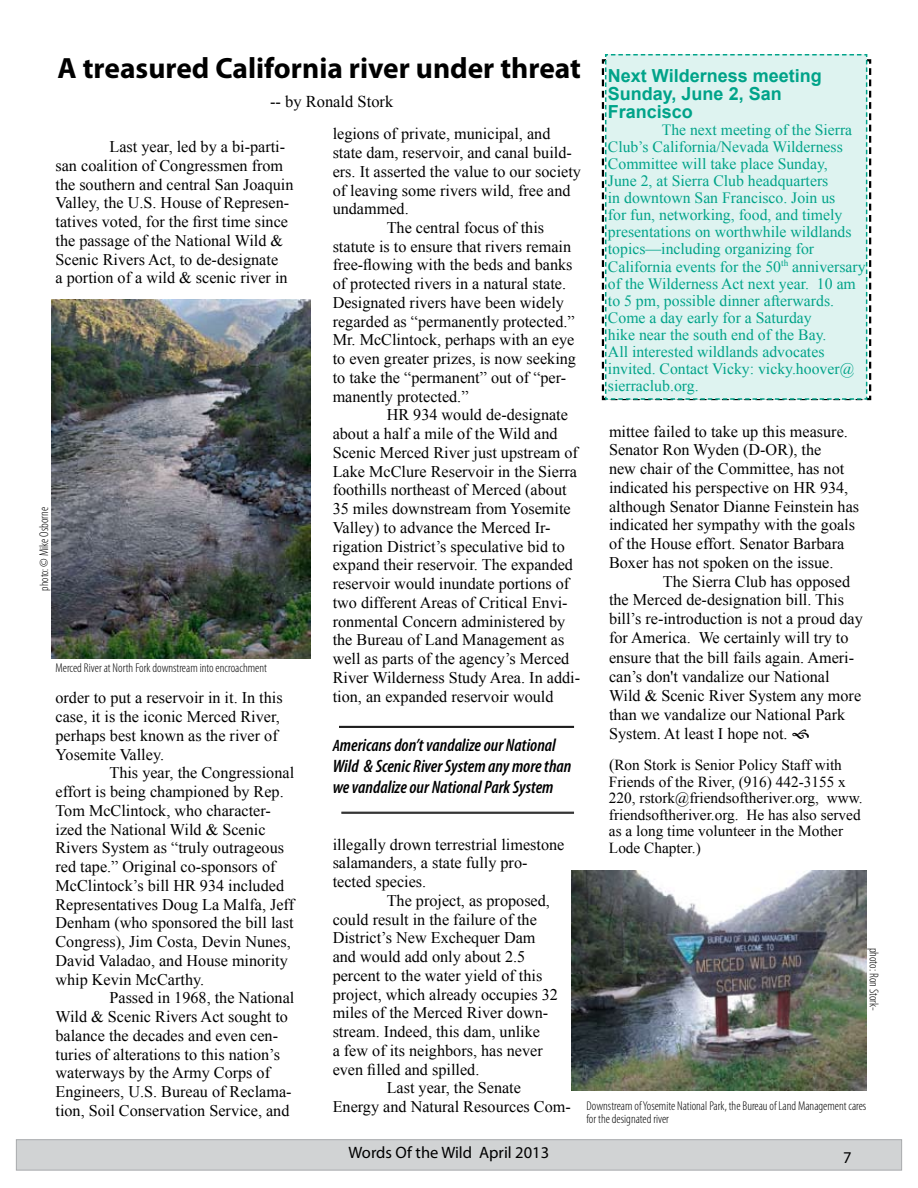
<style>
.page{position:relative;width:918px;height:1188px;background:#fff}
.page>*{position:absolute;margin:0;border:0;box-sizing:border-box;transform-origin:0 0}
.t1{font:700 29.4px "Myriad Pro";color:#000}
.t2{font:italic 600 condensed 18px/21px "Myriad Pro";color:#000}
.t3{font:700 18px/18px "Arial";color:#00a389}
.t4{font:16.5px "Myriad Pro";color:#000}
.t5{font:16.5px "Times New Roman";color:#000}
.t6{font:16.2px/18.8px "Times New Roman";color:#000}
.t7{font:15.75px/17.1px "Times New Roman";color:#00a389}
.t8{font:15.6px "Times New Roman";color:#00a389}
.t9{font:15.3px/16.5px "Times New Roman";color:#000}
.t10{font:300 condensed 12.75px/13.5px "Myriad Pro";color:#000}
.s1{font-size:15.6px}
.s2{font-size:16.5px}
.s3{font-size:16.2px}
.s4{font-size:12px}
</style>
<div class="page">
<div style="left:16px;top:1140px;width:886px;height:30px;background:#d1d3d4;border:1px solid #a8aaac"></div>
<svg style="left:604px;top:54px;width:264px;height:346px;background:#ddf1ee"></svg>
<img style="left:52px;top:300px;width:258px;height:359px">
<hr style="left:339px;top:726px;width:235px;height:1px;background:#000">
<hr style="left:339px;top:727px;width:235px;height:1px;background:#000">
<hr style="left:341px;top:812px;width:233px;height:1px;background:#000">
<hr style="left:341px;top:813px;width:233px;height:1px;background:#000">
<img style="left:571px;top:870px;width:296px;height:220px">
<h1 class="t1" style="left:58px;top:52px;width:525px">A treasured California river under threat</h1>
<p class="t3" style="left:608px;top:67px;width:215px">Next Wilderness meeting<br>Sunday, June 2, San<br>Francisco</p>
<p class="t8" style="left:662px;top:119px;width:192px">The next meeting of the Sierra</p>
<p class="t7" style="left:608px;top:138px;width:259px"><span class="s1">Club’s</span> California/Nevada Wilderness Committee will take place Sunday,<br>June 2, at Sierra Club headquarters<br>in downtown San Francisco. Join us<br>for fun, networking, food, and timely presentations on worthwhile wildlands topics—including organizing for California events for the 50<sup>th</sup> anniversary of the Wilderness Act next year. 10 am to 5 pm, possible dinner afterwards.<br>Come a day early for a Saturday<br>hike near the south end of the Bay.<br>All interested wildlands advocates invited. Contact Vicky: vicky.hoover@ sierraclub.org.</p>
<p class="t5" style="left:270px;top:90px;width:125px">-- by Ronald Stork</p>
<p class="t6" style="left:333px;top:124px;width:219px">legions of private, municipal, and</p>
<p class="t6" style="left:333px;top:143px;width:241px">state dam, reservoir, and canal build-</p>
<p class="t6" style="left:333px;top:162px;width:250px">ers. It asserted the value to our society</p>
<p class="t6" style="left:333px;top:180px;width:239px">of leaving some rivers wild, free and</p>
<p class="t6" style="left:333px;top:199px;width:78px">undammed.</p>
<p class="t6" style="left:387px;top:218px;width:159px">The central focus of this</p>
<p class="t6" style="left:333px;top:237px;width:240px">statute is to ensure that rivers remain</p>
<p class="t6" style="left:333px;top:255px;width:241px">free-flowing with the beds and banks</p>
<p class="t6" style="left:333px;top:274px;width:235px">of protected rivers in a natural state.</p>
<p class="t6" style="left:333px;top:293px;width:233px">Designated rivers have been widely</p>
<p class="t6" style="left:333px;top:312px;width:244px">regarded as “permanently protected.”</p>
<p class="t6" style="left:333px;top:330px;width:243px">Mr. McClintock, perhaps with an eye</p>
<p class="t6" style="left:333px;top:349px;width:245px">to even greater prizes, is now seeking</p>
<p class="t6" style="left:333px;top:368px;width:235px">to take the “permanent” out of “per-</p>
<p class="t6" style="left:333px;top:387px;width:137px">manently protected.”</p>
<p class="t6" style="left:387px;top:405px;width:183px">HR 934 would de-designate</p>
<p class="t6" style="left:333px;top:424px;width:226px">about a half a mile of the Wild and</p>
<p class="t6" style="left:333px;top:443px;width:247px">Scenic Merced River just upstream of</p>
<p class="t6" style="left:333px;top:462px;width:246px">Lake McClure Reservoir in the Sierra</p>
<p class="t6" style="left:333px;top:480px;width:235px">foothills northeast of Merced (about</p>
<p class="t6" style="left:333px;top:499px;width:240px">35 miles downstream from Yosemite</p>
<p class="t6" style="left:333px;top:518px;width:219px">Valley) to advance the Merced Ir-</p>
<p class="t6" style="left:333px;top:537px;width:234px">rigation District’s speculative bid to</p>
<p class="t6" style="left:333px;top:555px;width:242px">expand their reservoir. The expanded</p>
<p class="t6" style="left:333px;top:574px;width:238px">reservoir would inundate portions of</p>
<p class="t6" style="left:333px;top:593px;width:237px">two different Areas of Critical Envi-</p>
<p class="t6" style="left:333px;top:612px;width:234px">ronmental Concern administered by</p>
<p class="t6" style="left:333px;top:630px;width:233px">the Bureau of Land Management as</p>
<p class="t6" style="left:333px;top:649px;width:238px">well as parts of the agency’s Merced</p>
<p class="t6" style="left:333px;top:668px;width:249px">River Wilderness Study Area. In addi-</p>
<p class="t6" style="left:333px;top:687px;width:222px">tion, an expanded reservoir would</p>
<p class="t2" style="left:333px;top:735px;width:240px"><span class="s2">A</span>mericans don’t vandalize our National<br>Wild &amp; Scenic River System any more than we vandalize our National Park System</p>
<p class="t6" style="left:56px;top:137px;width:240px;text-indent:54px">Last year, led by a bi-parti&shy;san coalition of Congressmen from the southern and central San Joaquin Valley, the U.S. House of Represen&shy;tatives voted, for the first time since the passage of the National Wild &amp; Scenic Rivers Act, to de-designate<br>a portion of a wild &amp; scenic river in</p>
<p class="t6" style="left:609px;top:422px;width:252px">mittee failed to take up this measure.<br>Senator Ron Wyden (D-OR), the<br>new chair of the Committee, has not indicated his perspective on HR 934, although Senator Dianne Feinstein has indicated her sympathy with the goals of the House effort. Senator Barbara Boxer has not spoken on the issue.</p>
<p class="t6" style="left:609px;top:571px;width:255px;text-indent:54px">The Sierra Club has opposed the Merced de-designation bill. This bill’s re-introduction is not a proud day for America. We certainly will try to ensure that the bill fails again. Ameri&shy;can’s don't vandalize our National Wild &amp; Scenic River System any more than we vandalize our National Park System. At least I hope not.</p>
<p class="t9" style="left:609px;top:757px;width:255px"><span class="s3">(</span>Ron Stork is Senior Policy Staff with Friends of the River, (916) 442-3155 x 220, rstork@friendsoftheriver.org, www. friendsoftheriver.org. He has also served as a long time volunteer in the Mother Lode Chapter.)</p>
<p class="t10" style="left:38px;top:591px;width:85px;rotate:-90deg"><span class="s4">photo:</span> © Mike Osborne</p>
<p class="t10" style="left:56px;top:661px;width:213px">Merced River at North Fork downstream into encroachment</p>
<p class="t6" style="left:56px;top:688px;width:229px">order to put a reservoir in it. In this case, it is the iconic Merced River, perhaps best known as the river of<br>Yosemite Valley.</p>
<p class="t6" style="left:56px;top:763px;width:240px;text-indent:54px">This year, the Congressional effort is being championed by Rep.<br>Tom McClintock, who character&shy;ized the National Wild &amp; Scenic<br>Rivers System as “truly outrageous red tape.” Original co-sponsors of<br>McClintock’s bill HR 934 included<br>Representatives Doug La Malfa, Jeff<br>Denham (who sponsored the bill last<br>Congress), Jim Costa, Devin Nunes,<br>David Valadao, and House minority whip Kevin McCarthy.</p>
<p class="t6" style="left:56px;top:988px;width:240px;text-indent:54px">Passed in 1968, the National Wild &amp; Scenic Rivers Act sought to balance the decades and even cen&shy;turies of alterations to this nation’s waterways by the Army Corps of Engineers, U.S. Bureau of Reclama&shy;tion, Soil Conservation Service, and</p>
<p class="t6" style="left:333px;top:835px;width:233px">illegally drown terrestrial limestone salamanders, a state fully pro&shy;tected species.</p>
<p class="t6" style="left:387px;top:891px;width:165px">The project, as proposed,</p>
<p class="t6" style="left:333px;top:910px;width:206px">could result in the failure of the</p>
<p class="t6" style="left:333px;top:928px;width:204px">District’s New Exchequer Dam</p>
<p class="t6" style="left:333px;top:947px;width:194px">and would add only about 2.5</p>
<p class="t6" style="left:333px;top:966px;width:211px">percent to the water yield of this</p>
<p class="t6" style="left:333px;top:985px;width:227px">project, which already occupies 32</p>
<p class="t6" style="left:333px;top:1003px;width:217px">miles of the Merced River down-</p>
<p class="t6" style="left:333px;top:1022px;width:209px">stream. Indeed, this dam, unlike</p>
<p class="t6" style="left:333px;top:1041px;width:212px">a few of its neighbors, has never</p>
<p class="t6" style="left:333px;top:1060px;width:148px">even filled and spilled.</p>
<p class="t6" style="left:387px;top:1078px;width:136px">Last year, the Senate</p>
<p class="t6" style="left:333px;top:1097px;width:240px">Energy and Natural Resources Com-</p>
<p class="t10" style="left:881px;top:948px;width:65px;rotate:90deg">photo: Ron Stork-</p>
<p class="t10" style="left:586px;top:1099px;width:281px">Downstream of Yosemite National Park, the Bureau of Land Management cares for the designated river</p>
<p class="t4" style="left:349px;top:1144px;width:202px">Words Of the Wild April 2013</p>
<p class="t4" style="left:843px;top:1148px;width:10px">7</p>
</div>
